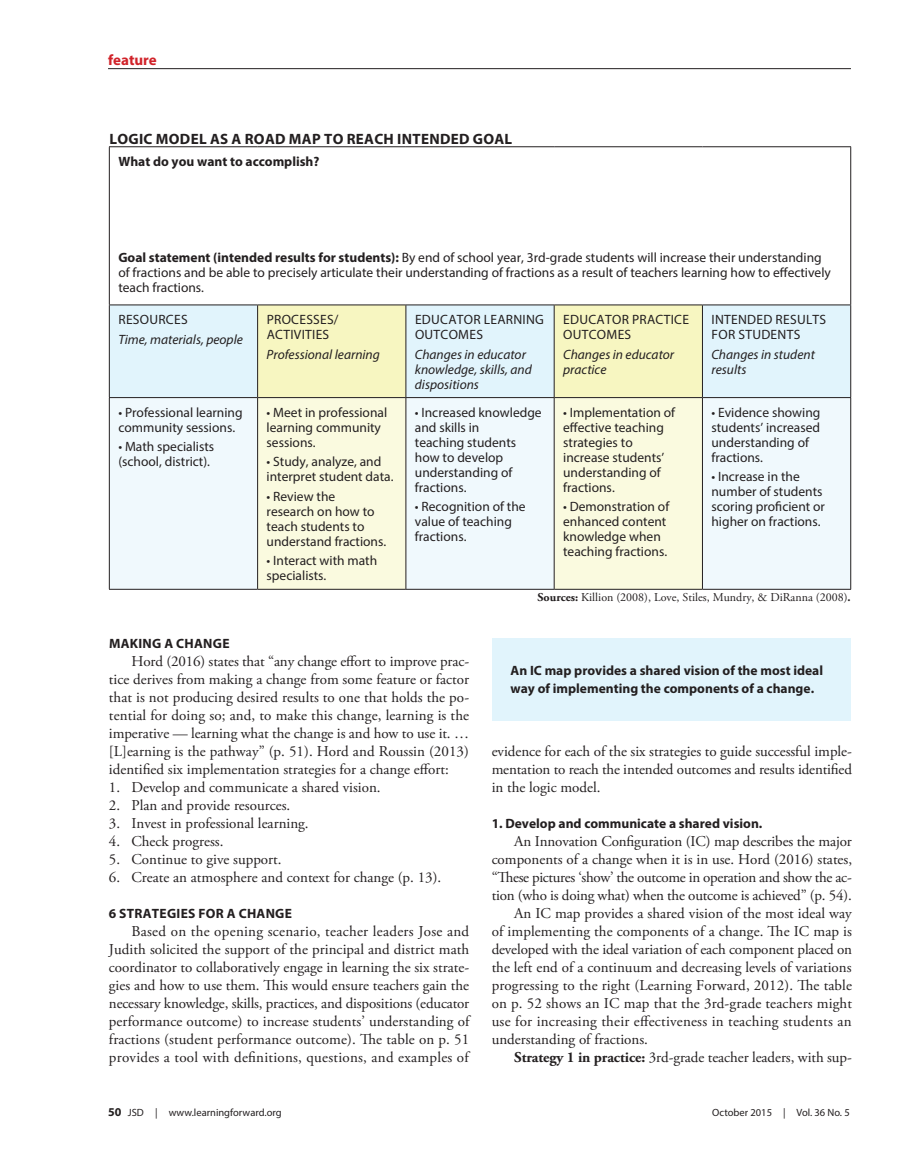
<style>
.page{position:relative;width:905px;height:1175px;background:#fff}
.page>*{position:absolute;margin:0;border:0;box-sizing:border-box;transform-origin:0 0}
.body{font:15px/18px "Adobe Garamond Pro";color:#231f20;text-align:justify}
.t1{font:700 15px "Myriad Pro";letter-spacing:.02em;color:#231f20}
.toppers{font:700 15px "Myriad Pro";color:#d1232a}
.t2{font:13.5px/15px "Myriad Pro";color:#231f20}
.t3{font:italic 13.5px/15px "Myriad Pro";color:#231f20}
.liftout{font:700 13.5px/18px "Myriad Pro";color:#231f20}
.t4{font:13.5px/15px "Myriad Pro";letter-spacing:.02em;color:#231f20}
.subhead{font:700 13.5px "Myriad Pro";color:#231f20}
.subhead-2{font:700 13.5px "Myriad Pro";letter-spacing:.02em;color:#231f20}
.t5{font:12px "Adobe Garamond Pro";color:#231f20}
.t6{font:10.5px "Myriad Pro";color:#231f20}
.s1{font-weight:700}
.s2{font-weight:700;font-size:12px}
</style>
<div class="page">
<hr style="left:108px;top:68px;width:742px;height:1px;background:#231f20">
<div style="left:110px;top:305px;width:740px;height:92px;background:#e1f4fc"></div>
<svg style="left:258px;top:305px;width:444px;height:92px;background:#eef3d3"></svg>
<div style="left:110px;top:398px;width:740px;height:191px;background:#f0f9fd"></div>
<svg style="left:258px;top:398px;width:444px;height:191px;fill:#fafadf"></svg>
<hr style="left:109px;top:305px;width:1px;height:92px;background:#231f20">
<hr style="left:257px;top:305px;width:1px;height:92px;background:#231f20">
<hr style="left:405px;top:305px;width:1px;height:92px;background:#231f20">
<hr style="left:554px;top:305px;width:1px;height:92px;background:#231f20">
<hr style="left:702px;top:305px;width:1px;height:92px;background:#231f20">
<hr style="left:850px;top:305px;width:1px;height:92px;background:#231f20">
<hr style="left:109px;top:146px;width:148px;height:1px;background:#231f20">
<hr style="left:109px;top:147px;width:1px;height:157px;background:#231f20">
<hr style="left:257px;top:146px;width:149px;height:1px;background:#231f20">
<hr style="left:406px;top:146px;width:148px;height:1px;background:#231f20">
<hr style="left:554px;top:146px;width:148px;height:1px;background:#231f20">
<hr style="left:702px;top:146px;width:149px;height:1px;background:#231f20">
<hr style="left:850px;top:147px;width:1px;height:157px;background:#231f20">
<hr style="left:109px;top:304px;width:148px;height:1px;background:#231f20">
<hr style="left:257px;top:304px;width:149px;height:1px;background:#231f20">
<hr style="left:406px;top:304px;width:148px;height:1px;background:#231f20">
<hr style="left:554px;top:304px;width:148px;height:1px;background:#231f20">
<hr style="left:702px;top:304px;width:149px;height:1px;background:#231f20">
<hr style="left:109px;top:397px;width:148px;height:1px;background:#231f20">
<hr style="left:109px;top:398px;width:1px;height:191px;background:#231f20">
<hr style="left:257px;top:397px;width:149px;height:1px;background:#231f20">
<hr style="left:257px;top:398px;width:1px;height:191px;background:#231f20">
<hr style="left:406px;top:397px;width:148px;height:1px;background:#231f20">
<hr style="left:405px;top:398px;width:1px;height:191px;background:#231f20">
<hr style="left:554px;top:397px;width:148px;height:1px;background:#231f20">
<hr style="left:554px;top:398px;width:1px;height:191px;background:#231f20">
<hr style="left:702px;top:397px;width:149px;height:1px;background:#231f20">
<hr style="left:702px;top:398px;width:1px;height:191px;background:#231f20">
<hr style="left:850px;top:398px;width:1px;height:191px;background:#231f20">
<hr style="left:109px;top:589px;width:148px;height:1px;background:#231f20">
<hr style="left:257px;top:589px;width:149px;height:1px;background:#231f20">
<hr style="left:406px;top:589px;width:148px;height:1px;background:#231f20">
<hr style="left:554px;top:589px;width:148px;height:1px;background:#231f20">
<hr style="left:702px;top:589px;width:149px;height:1px;background:#231f20">
<div style="left:492px;top:638px;width:358px;height:82px;background:#e1f4fc"></div>
<p class="toppers" style="left:108px;top:50px;width:50px">feature</p>
<p class="t1" style="left:109px;top:129px;width:404px">LOGIC MODEL AS A ROAD MAP TO REACH INTENDED GOAL</p>
<p class="liftout" style="left:118px;top:152px;width:203px">What do you want to accomplish?</p>
<p class="t2" style="left:118px;top:250px;width:714px"><span class="s1">Goal statement (intended results for students):</span> By end of school year, 3rd-grade students will increase their understanding of fractions and be able to precisely articulate their understanding of fractions as a result of teachers learning how to effectively teach fractions.</p>
<p class="t4" style="left:118px;top:312px;width:71px">RESOURCES</p>
<p class="t3" style="left:118px;top:331px;width:126px">Time, materials, people</p>
<p class="t4" style="left:267px;top:312px;width:73px">PROCESSES/<br>ACTIVITIES</p>
<p class="t3" style="left:266px;top:346px;width:115px">Professional learning</p>
<p class="t4" style="left:415px;top:312px;width:130px">EDUCATOR LEARNING<br>OUTCOMES</p>
<p class="t3" style="left:415px;top:346px;width:118px">Changes in educator knowledge, skills, and dispositions</p>
<p class="t4" style="left:563px;top:312px;width:127px">EDUCATOR PRACTICE<br>OUTCOMES</p>
<p class="t3" style="left:563px;top:346px;width:113px">Changes in educator practice</p>
<p class="t4" style="left:711px;top:312px;width:116px">INTENDED RESULTS<br>FOR STUDENTS</p>
<p class="t3" style="left:711px;top:346px;width:105px">Changes in student results</p>
<p class="t2" style="left:118px;top:404px;width:126px">• Professional learning community sessions.</p>
<p class="t2" style="left:118px;top:439px;width:97px">• Math specialists (school, district).</p>
<p class="t2" style="left:266px;top:404px;width:122px">• Meet in professional learning community sessions.</p>
<p class="t2" style="left:266px;top:454px;width:128px">• Study, analyze, and interpret student data.</p>
<p class="t2" style="left:266px;top:488px;width:121px">• Review the research on how to teach students to understand fractions.</p>
<p class="t2" style="left:266px;top:553px;width:112px">• Interact with math specialists.</p>
<p class="t2" style="left:415px;top:404px;width:128px">• Increased knowledge and skills in<br>teaching students how to develop understanding of fractions.</p>
<p class="t2" style="left:415px;top:499px;width:112px">• Recognition of the value of teaching fractions.</p>
<p class="t2" style="left:563px;top:404px;width:114px">• Implementation of effective teaching strategies to increase students’ understanding of fractions.</p>
<p class="t2" style="left:563px;top:499px;width:108px">• Demonstration of enhanced content knowledge when teaching fractions.</p>
<p class="t2" style="left:711px;top:404px;width:110px">• Evidence showing students’ increased understanding of fractions.</p>
<p class="t2" style="left:711px;top:469px;width:115px">• Increase in the number of students scoring proficient or higher on fractions.</p>
<p class="t5" style="left:537px;top:590px;width:315px"><span class="s1">Sources:</span> Killion (2008), Love, Stiles, Mundry, &amp; DiRanna (2008)<span class="s1">.</span></p>
<p class="subhead-2" style="left:109px;top:635px;width:122px">MAKING A CHANGE</p>
<p class="body" style="left:109px;top:653px;width:362px;text-indent:22px">Hord (2016) states that “any change effort to improve prac&shy;tice derives from making a change from some feature or factor that is not producing desired results to one that holds the po&shy;tential for doing so; and, to make this change, learning is the imperative — learning what the change is and how to use it. … [L]earning is the pathway” (p. 51). Hord and Roussin (2013) identified six implementation strategies for a change effort:</p>
<p class="body" style="left:109px;top:779px;width:273px">1. Develop and communicate a shared vision.</p>
<p class="body" style="left:109px;top:797px;width:183px">2. Plan and provide resources.</p>
<p class="body" style="left:109px;top:815px;width:201px">3. Invest in professional learning.</p>
<p class="body" style="left:109px;top:833px;width:116px">4. Check progress.</p>
<p class="body" style="left:109px;top:851px;width:174px">5. Continue to give support.</p>
<p class="body" style="left:109px;top:869px;width:334px">6. Create an atmosphere and context for change (p. 13).</p>
<p class="subhead-2" style="left:109px;top:905px;width:184px">6 STRATEGIES FOR A CHANGE</p>
<p class="body" style="left:109px;top:923px;width:362px;text-indent:22px">Based on the opening scenario, teacher leaders Jose and Judith solicited the support of the principal and district math coordinator to collaboratively engage in learning the six strate&shy;gies and how to use them. This would ensure teachers gain the necessary knowledge, skills, practices, and dispositions (educator performance outcome) to increase students’ understanding of fractions (student performance outcome). The table on p. 51 provides a tool with definitions, questions, and examples of</p>
<p class="liftout" style="left:510px;top:661px;width:314px">An IC map provides a shared vision of the most ideal way of implementing the components of a change.</p>
<p class="body" style="left:491px;top:743px;width:362px">evidence for each of the six strategies to guide successful imple&shy;mentation to reach the intended outcomes and results identified in the logic model.</p>
<p class="subhead" style="left:491px;top:815px;width:272px">1. Develop and communicate a shared vision.</p>
<p class="body" style="left:491px;top:833px;width:362px;text-indent:22px">An Innovation Configuration (IC) map describes the major components of a change when it is in use. Hord (2016) states, “These pictures ‘show’ the outcome in operation and show the ac&shy;tion (who is doing what) when the outcome is achieved” (p. 54).</p>
<p class="body" style="left:491px;top:905px;width:362px;text-indent:22px">An IC map provides a shared vision of the most ideal way of implementing the components of a change. The IC map is developed with the ideal variation of each component placed on the left end of a continuum and decreasing levels of variations progressing to the right (Learning Forward, 2012). The table on p. 52 shows an IC map that the 3rd-grade teachers might use for increasing their effectiveness in teaching students an understanding of fractions.</p>
<p class="body" style="left:514px;top:1049px;width:339px"><span class="s1">Strategy 1 in practice:</span> 3rd-grade teacher leaders, with sup-</p>
<p class="t6" style="left:108px;top:1106px;width:175px"><span class="s2">50</span> JSD | www.learningforward.org</p>
<p class="t6" style="left:712px;top:1106px;width:139px">October 2015 | Vol. 36 No. 5</p>
</div>
